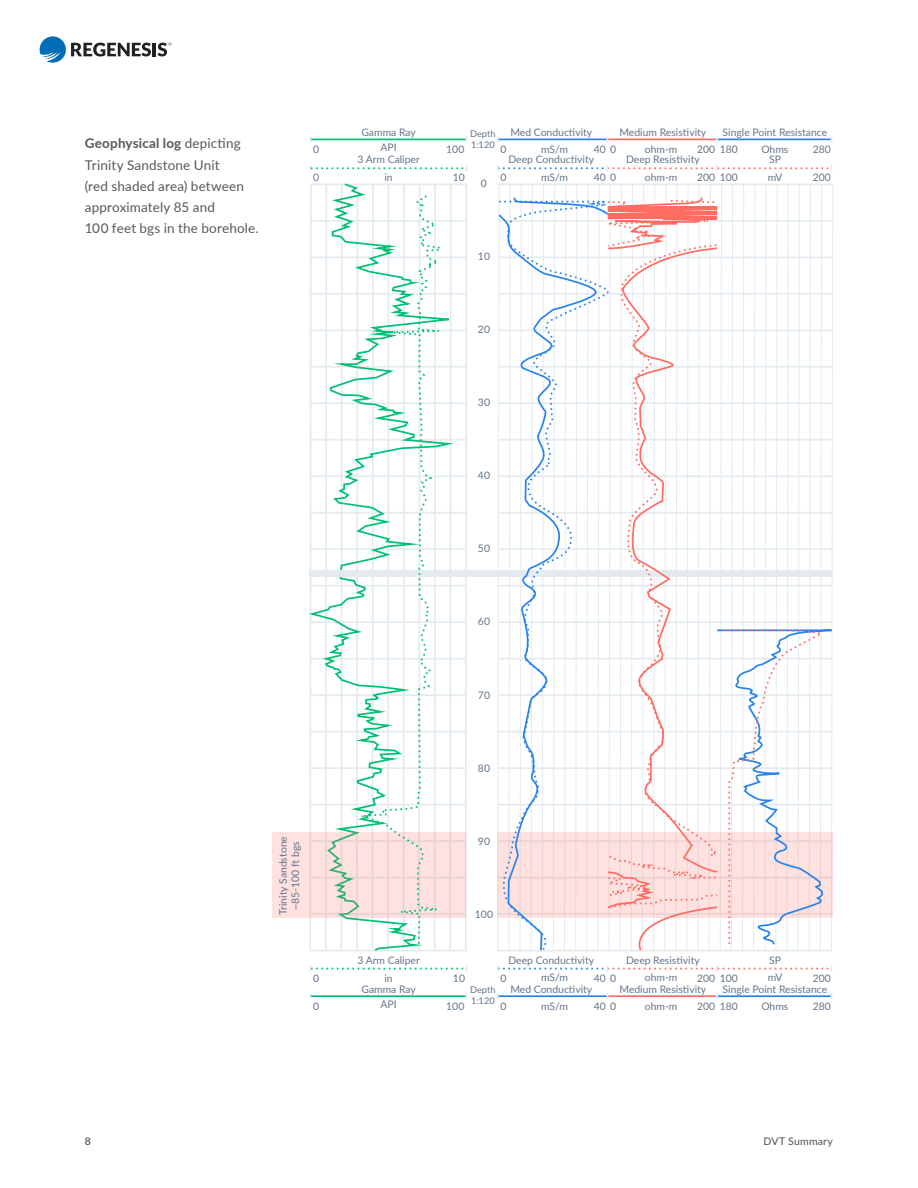
<style>
.page{position:relative;width:918px;height:1188px;background:#fff}
.page>*{position:absolute;margin:0;border:0;box-sizing:border-box;transform-origin:0 0}
.t1{font:13.5px/21.1px "Lato";letter-spacing:.01em;color:#585858}
.t2{font:10.5px "Lato";letter-spacing:.02em;color:#4e4e4e}
.t3{font:600 10.5px "Lato";color:#4e4e4e}
.t4{font:10.35px/12.5px "Lato";color:#637589;text-align:center}
.t5{font:9.15px/11.1px "Lato";color:#637589}
.s1{font-weight:700}
</style>
<div class="page">
<svg style="left:40px;top:36px;width:131px;height:27px"></svg>
<svg style="left:498px;top:185px;width:2px;height:15px"></svg>
<hr style="left:498px;top:183px;width:334px;height:2px;background:#e4ebf0">
<svg style="left:306px;top:183px;width:161px;height:769px"></svg>
<svg style="left:272px;top:833px;width:80px;height:85px;fill:#ffe2e0"></svg>
<hr style="left:311px;top:139px;width:155px;height:1px;background:#00c173">
<hr style="left:498px;top:139px;width:109px;height:1px;background:#2a83e9">
<hr style="left:608px;top:139px;width:109px;height:1px;background:#ff6c62">
<hr style="left:717px;top:139px;width:114px;height:1px;background:#2a83e9">
<svg style="left:465px;top:136px;width:2px;height:7px"></svg>
<svg style="left:497px;top:136px;width:2px;height:7px"></svg>
<svg style="left:716px;top:136px;width:2px;height:7px"></svg>
<svg style="left:497px;top:165px;width:335px;height:6px"></svg>
<svg style="left:310px;top:165px;width:157px;height:6px"></svg>
<div style="left:310px;top:570px;width:523px;height:6px;background:#e4ebf0"></div>
<svg style="left:352px;top:194px;width:124px;height:754px"></svg>
<svg style="left:497px;top:200px;width:11px;height:752px"></svg>
<svg style="left:508px;top:183px;width:325px;height:769px"></svg>
<svg style="left:619px;top:211px;width:105px;height:648px"></svg>
<hr style="left:311px;top:995px;width:155px;height:2px;background:#00c173">
<hr style="left:498px;top:995px;width:109px;height:2px;background:#2a83e9">
<hr style="left:608px;top:995px;width:109px;height:2px;background:#ff6c62">
<hr style="left:717px;top:995px;width:114px;height:2px;background:#2a83e9">
<svg style="left:465px;top:993px;width:2px;height:6px"></svg>
<svg style="left:309px;top:965px;width:158px;height:7px"></svg>
<svg style="left:309px;top:993px;width:2px;height:6px"></svg>
<svg style="left:497px;top:993px;width:2px;height:6px"></svg>
<svg style="left:716px;top:993px;width:2px;height:6px"></svg>
<svg style="left:497px;top:965px;width:335px;height:7px"></svg>
<h1 class="t1" style="left:85px;top:132px;width:175px"><span class="s1">Geophysical log</span> depicting<br>Trinity Sandstone Unit<br>(red shaded area) between approximately 85 and<br>100 feet bgs in the borehole.</h1>
<p class="t4" style="left:361px;top:126px;width:56px">Gamma Ray</p>
<p class="t4" style="left:510px;top:126px;width:83px">Med Conductivity</p>
<p class="t4" style="left:620px;top:126px;width:88px">Medium Resistivity</p>
<p class="t4" style="left:723px;top:126px;width:106px">Single Point Resistance</p>
<p class="t4" style="left:508px;top:153px;width:87px">Deep Conductivity</p>
<p class="t4" style="left:626px;top:153px;width:75px">Deep Resistivity</p>
<p class="t4" style="left:769px;top:153px;width:13px">SP</p>
<p class="t5" style="left:470px;top:127px;width:27px">Depth<br>1:120</p>
<p class="t4" style="left:380px;top:141px;width:18px">API</p>
<p class="t4" style="left:541px;top:142px;width:29px">mS/m</p>
<p class="t4" style="left:541px;top:170px;width:29px">mS/m</p>
<p class="t4" style="left:645px;top:142px;width:34px">ohm-m</p>
<p class="t4" style="left:645px;top:170px;width:34px">ohm-m</p>
<p class="t4" style="left:761px;top:142px;width:29px">Ohms</p>
<p class="t4" style="left:768px;top:170px;width:16px">mV</p>
<p class="t4" style="left:313px;top:142px;width:8px">0</p>
<p class="t4" style="left:501px;top:142px;width:8px">0</p>
<p class="t4" style="left:501px;top:171px;width:8px">0</p>
<p class="t4" style="left:481px;top:177px;width:8px">0</p>
<p class="t4" style="left:446px;top:142px;width:20px">100</p>
<p class="t4" style="left:594px;top:142px;width:24px">40 0</p>
<p class="t4" style="left:594px;top:171px;width:24px">40 0</p>
<p class="t4" style="left:697px;top:142px;width:42px">200 180</p>
<p class="t4" style="left:697px;top:171px;width:42px">200 100</p>
<p class="t4" style="left:813px;top:142px;width:20px">280</p>
<p class="t4" style="left:357px;top:153px;width:64px">3 Arm Caliper</p>
<p class="t4" style="left:384px;top:171px;width:10px">in</p>
<p class="t4" style="left:453px;top:171px;width:14px">10</p>
<p class="t4" style="left:313px;top:171px;width:8px">0</p>
<p class="t4" style="left:813px;top:171px;width:20px">200</p>
<p class="t4" style="left:478px;top:250px;width:14px">10</p>
<p class="t4" style="left:478px;top:323px;width:14px">20</p>
<p class="t4" style="left:478px;top:396px;width:14px">30</p>
<p class="t4" style="left:478px;top:469px;width:14px">40</p>
<p class="t4" style="left:478px;top:542px;width:14px">50</p>
<p class="t4" style="left:478px;top:615px;width:14px">60</p>
<p class="t4" style="left:478px;top:688px;width:14px">70</p>
<p class="t4" style="left:478px;top:761px;width:14px">80</p>
<p class="t4" style="left:276px;top:915px;width:80px;rotate:-90deg">Trinity Sandstone ~85-100 ft bgs</p>
<p class="t4" style="left:478px;top:834px;width:14px">90</p>
<p class="t4" style="left:475px;top:907px;width:20px">100</p>
<p class="t4" style="left:357px;top:953px;width:64px">3 Arm Caliper</p>
<p class="t4" style="left:508px;top:953px;width:87px">Deep Conductivity</p>
<p class="t4" style="left:626px;top:953px;width:75px">Deep Resistivity</p>
<p class="t4" style="left:769px;top:953px;width:13px">SP</p>
<p class="t4" style="left:541px;top:971px;width:29px">mS/m</p>
<p class="t4" style="left:645px;top:971px;width:34px">ohm-m</p>
<p class="t4" style="left:768px;top:971px;width:16px">mV</p>
<p class="t4" style="left:313px;top:971px;width:8px">0</p>
<p class="t4" style="left:384px;top:971px;width:10px">in</p>
<p class="t4" style="left:453px;top:971px;width:14px">10</p>
<p class="t4" style="left:501px;top:971px;width:8px">0</p>
<p class="t4" style="left:594px;top:971px;width:24px">40 0</p>
<p class="t4" style="left:697px;top:971px;width:42px">200 100</p>
<p class="t4" style="left:813px;top:971px;width:20px">200</p>
<p class="t4" style="left:361px;top:983px;width:56px">Gamma Ray</p>
<p class="t4" style="left:510px;top:983px;width:83px">Med Conductivity</p>
<p class="t4" style="left:620px;top:983px;width:88px">Medium Resistivity</p>
<p class="t4" style="left:723px;top:983px;width:106px">Single Point Resistance</p>
<p class="t4" style="left:541px;top:999px;width:29px">mS/m</p>
<p class="t4" style="left:645px;top:999px;width:34px">ohm-m</p>
<p class="t4" style="left:761px;top:999px;width:29px">Ohms</p>
<p class="t5" style="left:470px;top:984px;width:27px">Depth<br>1:120</p>
<p class="t4" style="left:313px;top:999px;width:8px">0</p>
<p class="t4" style="left:380px;top:997px;width:18px">API</p>
<p class="t4" style="left:446px;top:999px;width:20px">100</p>
<p class="t4" style="left:501px;top:999px;width:8px">0</p>
<p class="t4" style="left:594px;top:999px;width:24px">40 0</p>
<p class="t4" style="left:697px;top:999px;width:42px">200 180</p>
<p class="t4" style="left:813px;top:999px;width:20px">280</p>
<p class="t3" style="left:85px;top:1134px;width:8px">8</p>
<p class="t2" style="left:764px;top:1134px;width:71px">DVT Summary</p>
</div>
